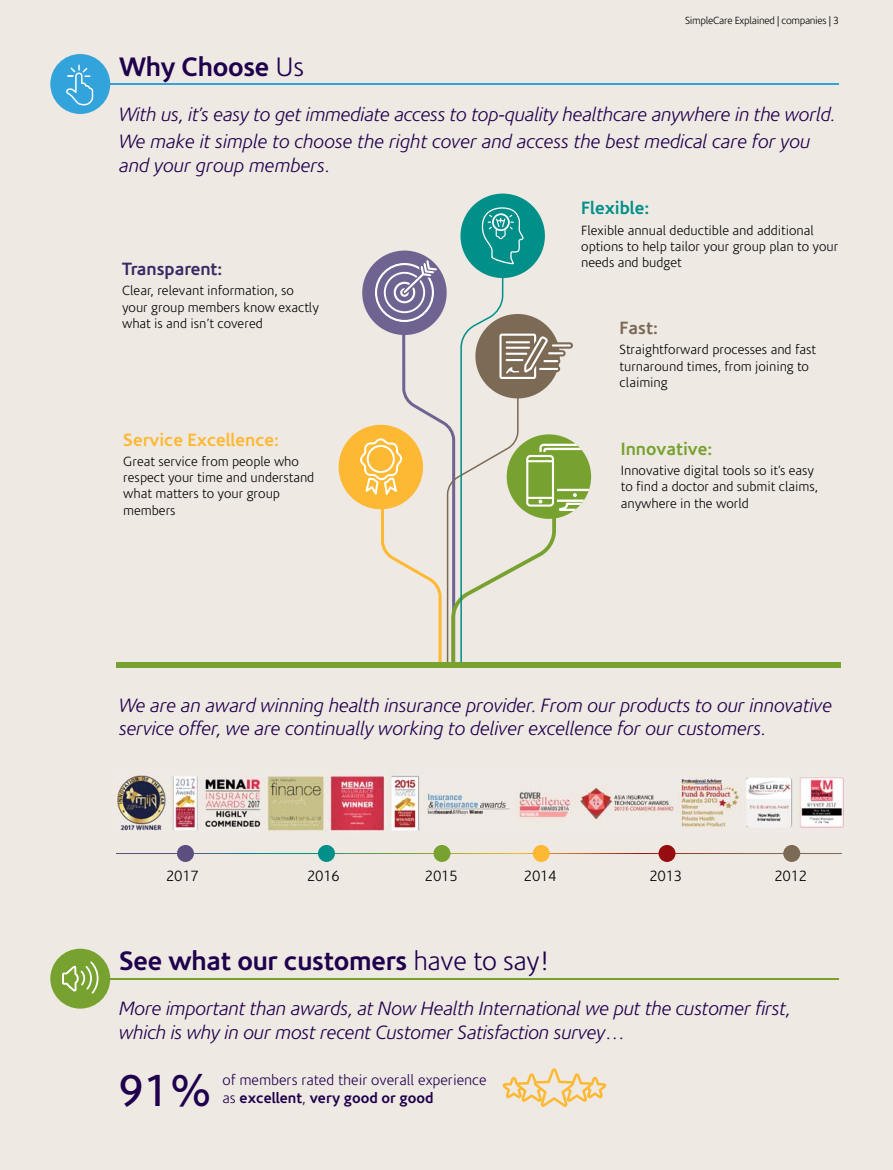
<style>
.page{position:relative;width:893px;height:1170px;background:#fff}
.page>*{position:absolute;margin:0;border:0;box-sizing:border-box;transform-origin:0 0}
.t1{font:45px "Corisande";color:#1f004c}
.t2{font:700 27px "Corisande";letter-spacing:-.01em;color:#1f004c}
.t3{font:italic 300 19.5px/23.4px "Corisande";letter-spacing:-.005em;color:#1f004c}
.t4{font:700 18px "Corisande";color:#fdb933}
.t5{font:700 18px "Corisande";color:#3b2963}
.t6{font:700 18px "Corisande";color:#78a22f}
.t7{font:700 18px "Corisande";color:#008f89}
.t8{font:700 18px "Corisande";color:#7c6a55}
.t9{font:300 15px/18px "Corisande";color:#1f004c}
.t10{font:300 15px "Corisande";letter-spacing:-.005em;color:#000}
.t11{font:300 13.5px/16.2px "Corisande";color:#000}
.t12{font:300 10.5px "Corisande";letter-spacing:-.025em;color:#000}
.s1{font-weight:300}
.s2{font-weight:700}
</style>
<div class="page">
<div style="left:0;top:0;width:893px;height:1169px;background:#efe9e4"></div>
<div style="left:460px;top:193px;width:85px;height:85px;background:#008f89;border-radius:50%"></div>
<div style="left:339px;top:425px;width:84px;height:84px;background:#fdb933;border-radius:50%"></div>
<div style="left:116px;top:662px;width:725px;height:5px;background:#78a22f"></div>
<svg style="left:360px;top:207px;width:229px;height:461px"></svg>
<div style="left:50px;top:54px;width:60px;height:60px;background:#33a3dc;border-radius:50%"></div>
<div style="left:50px;top:948px;width:60px;height:60px;background:#78a22f;border-radius:50%"></div>
<hr style="left:103px;top:83px;width:736px;height:2px;background:#33a3dc">
<hr style="left:103px;top:977px;width:736px;height:2px;background:#78a22f">
<svg style="left:66px;top:65px;width:27px;height:40px"></svg>
<img style="left:114px;top:770px;width:730px;height:62px">
<svg style="left:62px;top:961px;width:37px;height:32px"></svg>
<svg style="left:502px;top:1068px;width:104px;height:38px"></svg>
<hr style="left:117px;top:853px;width:725px;height:1px;background:#fff">
<div style="left:783px;top:844px;width:17px;height:17px;background:#7c6a55;border-radius:50%"></div>
<div style="left:658px;top:844px;width:17px;height:17px;background:#960c10;border-radius:50%"></div>
<div style="left:533px;top:844px;width:17px;height:17px;background:#fdb933;border-radius:50%"></div>
<div style="left:433px;top:844px;width:17px;height:17px;background:#78a22f;border-radius:50%"></div>
<div style="left:318px;top:844px;width:17px;height:17px;background:#008f89;border-radius:50%"></div>
<div style="left:177px;top:844px;width:17px;height:17px;background:#5c4f80;border-radius:50%"></div>
<p class="t12" style="left:685px;top:15px;width:155px">SimpleCare Explained | companies | 3</p>
<h2 class="t2" style="left:119px;top:51px;width:186px">Why Choose <span class="s1">Us</span></h2>
<p class="t3" style="left:119px;top:101px;width:718px;line-height:27.6px">With us, it’s easy to get immediate access to top-quality healthcare anywhere in the world.<br>We make it simple to choose the right cover and access the best medical care for you</p>
<p class="t3" style="left:119px;top:154px;width:212px">and your group members.</p>
<p class="t5" style="left:122px;top:258px;width:102px">Transparent:</p>
<p class="t11" style="left:122px;top:283px;width:198px">Clear, relevant information, so your group members know exactly what is and isn’t covered</p>
<p class="t4" style="left:123px;top:429px;width:157px">Service Excellence:</p>
<p class="t11" style="left:123px;top:454px;width:193px">Great service from people who respect your time and understand what matters to your group members</p>
<p class="t7" style="left:581px;top:198px;width:70px">Flexible:</p>
<p class="t11" style="left:581px;top:222px;width:259px">Flexible annual deductible and additional options to help tailor your group plan to your needs and budget</p>
<p class="t8" style="left:620px;top:317px;width:40px">Fast:</p>
<p class="t11" style="left:620px;top:342px;width:198px">Straightforward processes and fast turnaround times, from joining to claiming</p>
<p class="t6" style="left:621px;top:438px;width:93px">Innovative:</p>
<p class="t11" style="left:621px;top:463px;width:199px">Innovative digital tools so it’s easy to find a doctor and submit claims, anywhere in the world</p>
<p class="t3" style="left:119px;top:694px;width:715px">We are an award winning health insurance provider. From our products to our innovative service offer, we are continually working to deliver excellence for our customers.</p>
<p class="t10" style="left:166px;top:868px;width:34px">2017</p>
<p class="t10" style="left:307px;top:868px;width:34px">2016</p>
<p class="t10" style="left:425px;top:868px;width:34px">2015</p>
<p class="t10" style="left:524px;top:868px;width:34px">2014</p>
<p class="t10" style="left:649px;top:868px;width:34px">2013</p>
<p class="t10" style="left:774px;top:868px;width:34px">2012</p>
<h2 class="t2" style="left:119px;top:945px;width:432px">See what our customers <span class="s1">have to say!</span></h2>
<p class="t3" style="left:119px;top:997px;width:673px">More important than awards, at Now Health International we put the customer first, which is why in our most recent Customer Satisfaction survey…</p>
<h1 class="t1" style="left:119px;top:1066px;width:96px">91%</h1>
<p class="t9" style="left:223px;top:1070px;width:266px">of members rated their overall experience as <span class="s2">excellent</span>, <span class="s2">very good or good</span></p>
</div>
